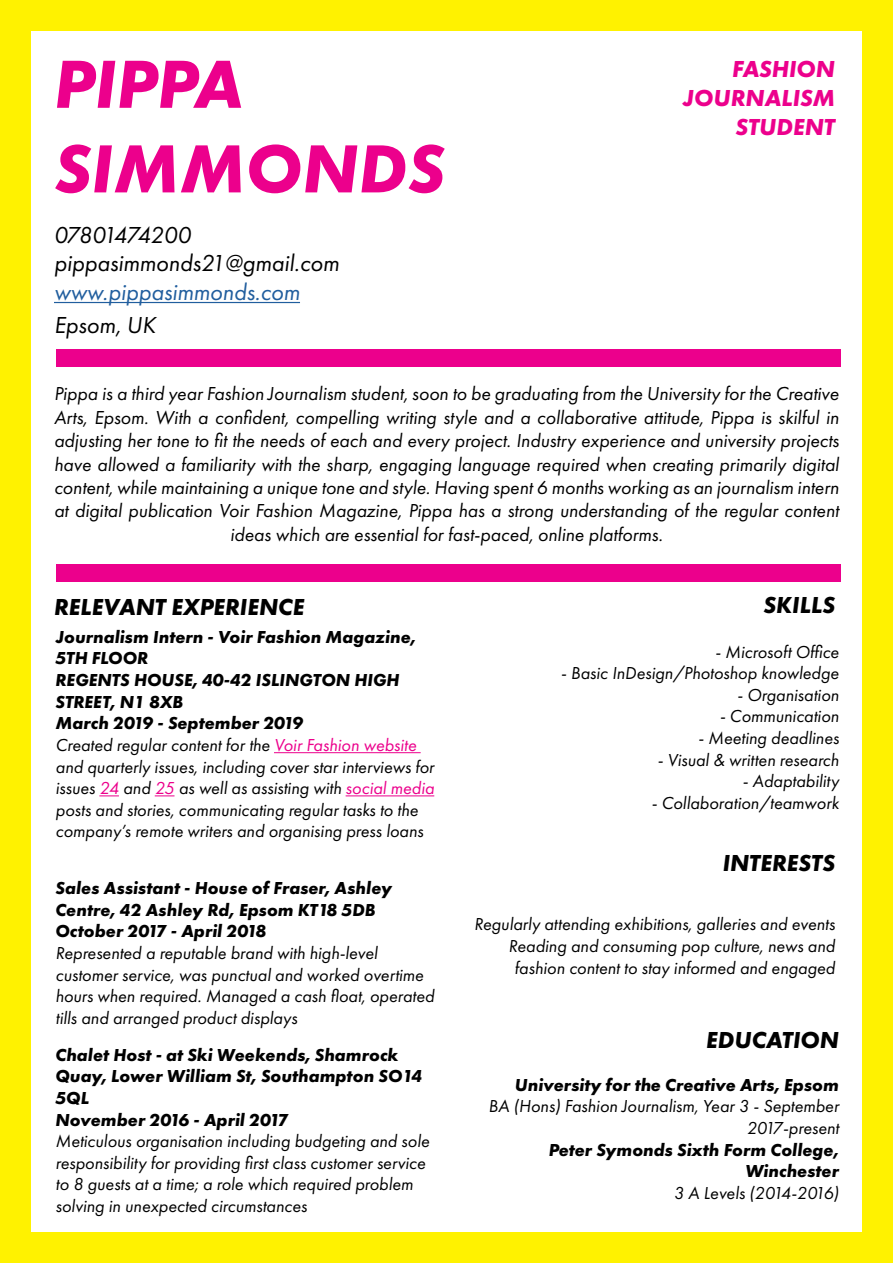
<style>
.page{position:relative;width:893px;height:1263px;background:#fff}
.page>*{position:absolute;margin:0;border:0;box-sizing:border-box;transform-origin:0 0}
.t1{font:italic 700 70.5px/84.6px "Futura PT";color:#ec008c}
.t2{font:italic 24px/28.8px "Futura PT";color:#000}
.t3{font:italic 700 24px "Futura PT";color:#000}
.t4{font:italic 700 24px/28.8px "Futura PT";color:#ec008c;text-align:right}
.t5{font:italic 24px "Futura PT";color:#215e9e}
.t6{font:italic 19.5px/23.4px "Futura PT";color:#000;text-align:center}
.t7{font:italic 18px/21.6px "Futura PT";color:#000}
.t8{font:italic 700 18px/21.6px "Futura PT";color:#000}
.s1{font-weight:700}
.s2{color:#ec008c}
</style>
<div class="page">
<div style="left:0;top:0;width:893px;height:31px;background:#fff200"></div>
<div style="left:0;top:1232px;width:893px;height:31px;background:#fff200"></div>
<div style="left:0;top:8px;width:31px;height:1232px;background:#fff200"></div>
<div style="left:862px;top:28px;width:31px;height:1232px;background:#fff200"></div>
<hr style="left:54px;top:302px;width:246px;height:1px;background:#215e9e">
<hr style="left:274px;top:752px;width:147px;height:1px;background:#ec008c">
<svg style="left:99px;top:795px;width:20px;height:1px"></svg>
<svg style="left:155px;top:795px;width:20px;height:1px"></svg>
<hr style="left:346px;top:795px;width:88px;height:1px;background:#ec008c">
<div style="left:56px;top:349px;width:784px;height:17px;background:#ec008c"></div>
<div style="left:56px;top:564px;width:784px;height:17px;background:#ec008c"></div>
<h1 class="t1" style="left:54px;top:41px;width:392px">PIPPA<br>SIMMONDS</h1>
<h2 class="t2" style="left:54px;top:220px;width:287px">07801474200 pippasimmonds21@gmail.com</h2>
<h2 class="t5" style="left:54px;top:278px;width:247px">www.pippasimmonds.com</h2>
<h2 class="t2" style="left:54px;top:310px;width:103px">Epsom, UK</h2>
<h2 class="t4" style="left:683px;top:54px;width:154px">FASHION<br>JOURNALISM<br>STUDENT</h2>
<p class="t6" style="left:54px;top:382px;width:786px">Pippa is a third year Fashion Journalism student, soon to be graduating from the University for the Creative Arts, Epsom. With a confident, compelling writing style and a collaborative attitude, Pippa is skilful in adjusting her tone to fit the needs of each and every project. Industry experience and university projects have allowed a familiarity with the sharp, engaging language required when creating primarily digital content, while maintaining a unique tone and style. Having spent 6 months working as an journalism intern at digital publication Voir Fashion Magazine, Pippa has a strong understanding of the regular content ideas which are essential for fast-paced, online platforms.</p>
<h2 class="t3" style="left:54px;top:592px;width:252px">RELEVANT EXPERIENCE</h2>
<p class="t7" style="left:56px;top:626px;width:380px"><span class="s1">Journalism Intern - Voir Fashion Magazine, 5TH FLOOR<br>REGENTS HOUSE, 40-42 ISLINGTON HIGH STREET, N1 8XB<br>March 2019 - September 2019<br></span>Created regular content for the <span class="s2">Voir Fashion website </span>and quarterly issues, including cover star interviews for issues <span class="s2">24</span> and <span class="s2">25</span> as well as assisting with <span class="s2">social media </span>posts and stories, communicating regular tasks to the company’s remote writers and organising press loans</p>
<p class="t8" style="left:56px;top:877px;width:338px">Sales Assistant - House of Fraser, Ashley<br>Centre, 42 Ashley Rd, Epsom KT18 5DB<br>October 2017 - April 2018</p>
<p class="t7" style="left:56px;top:942px;width:380px">Represented a reputable brand with high-level customer service, was punctual and worked overtime hours when required. Managed a cash float, operated tills and arranged product displays</p>
<p class="t8" style="left:56px;top:1044px;width:368px">Chalet Host - at Ski Weekends, Shamrock<br>Quay, Lower William St, Southampton SO14<br>5QL<br>November 2016 - April 2017</p>
<p class="t7" style="left:56px;top:1130px;width:376px">Meticulous organisation including budgeting and sole responsibility for providing first class customer service to 8 guests at a time; a role which required problem solving in unexpected circumstances</p>
<h2 class="t3" style="left:763px;top:590px;width:73px">SKILLS</h2>
<p class="t7" style="left:715px;top:641px;width:125px">- Microsoft Office</p>
<p class="t7" style="left:561px;top:662px;width:280px">- Basic InDesign/Photoshop knowledge</p>
<p class="t7" style="left:737px;top:684px;width:103px">- Organisation</p>
<p class="t7" style="left:720px;top:705px;width:121px">- Communication</p>
<p class="t7" style="left:698px;top:727px;width:142px">- Meeting deadlines</p>
<p class="t7" style="left:657px;top:749px;width:183px">- Visual &amp; written research</p>
<p class="t7" style="left:742px;top:770px;width:98px">- Adaptability</p>
<p class="t7" style="left:651px;top:792px;width:189px">- Collaboration/teamwork</p>
<h2 class="t3" style="left:723px;top:848px;width:114px">INTERESTS</h2>
<p class="t7" style="left:474px;top:913px;width:362px;text-align:right">Regularly attending exhibitions, galleries and events<br>Reading and consuming pop culture, news and fashion content to stay informed and engaged</p>
<h2 class="t3" style="left:706px;top:1025px;width:134px">EDUCATION</h2>
<p class="t8" style="left:515px;top:1074px;width:325px">University for the Creative Arts, Epsom</p>
<p class="t7" style="left:489px;top:1095px;width:352px;text-align:right">BA (Hons) Fashion Journalism, Year 3 - September<br>2017-present</p>
<p class="t8" style="left:549px;top:1138px;width:292px;text-align:right">Peter Symonds Sixth Form College,<br>Winchester</p>
<p class="t7" style="left:674px;top:1182px;width:167px">3 A Levels (2014-2016)</p>
</div>
